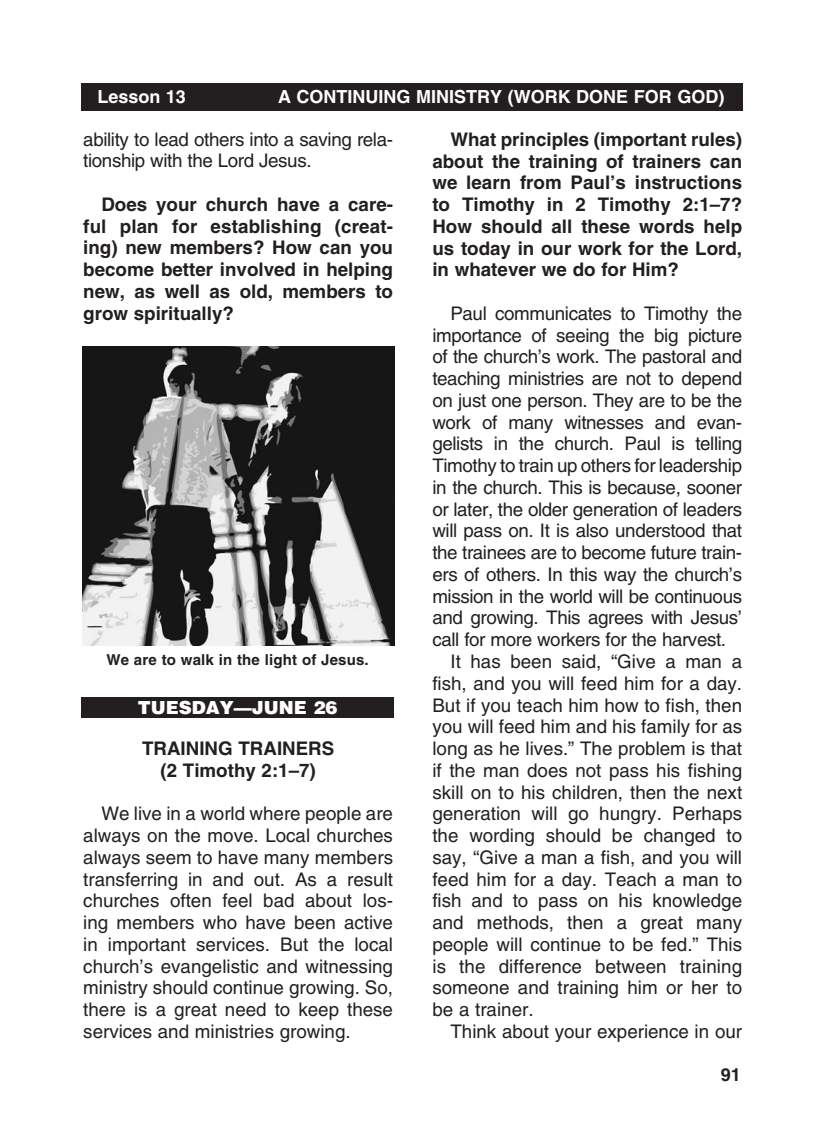
<style>
.page{position:relative;width:824px;height:1148px;background:#fff}
.page>*{position:absolute;margin:0;border:0;box-sizing:border-box;transform-origin:0 0}
._1-Body{font:18.75px/21.8px "Helvetica";color:#231f20;text-align:justify}
._2-Body_bold{font:700 18.75px/21.8px "Helvetica";color:#231f20;text-align:justify}
._1-Body-2{font:18.75px/21.8px "Helvetica";letter-spacing:-.02em;color:#231f20}
._5-subheads{font:700 18.75px/21.8px "Helvetica";color:#231f20;text-align:center}
.t1{font:700 18px "Helvetica";color:#fff}
.t2{font:900 18px "Helvetica";color:#fff}
.t3{font:700 18px "Helvetica";color:#231f20}
._8-captions{font:700 15px "Helvetica";letter-spacing:.01em;color:#231f20}
</style>
<div class="page">
<div style="left:81px;top:83px;width:662px;height:27px;background:#231f20"></div>
<div style="left:81px;top:697px;width:313px;height:20px;background:#231f20"></div>
<img style="left:83px;top:346px;width:311px;height:299px">
<p class="t1" style="left:97px;top:86px;width:90px">Lesson 13</p>
<p class="t1" style="left:278px;top:86px;width:44px">A Continuing</p>
<p class="t1" style="left:416px;top:86px;width:26px">Ministry</p>
<p class="t1" style="left:507px;top:86px;width:38px">(Work</p>
<p class="t1" style="left:576px;top:86px;width:27px">Done</p>
<p class="t1" style="left:633px;top:86px;width:92px">For God)</p>
<p class="_1-Body-2" style="left:83px;top:128px;width:311px">ability to lead others into a saving rela&shy;tionship with the Lord Jesus.</p>
<p class="_2-Body_bold" style="left:83px;top:193px;width:311px;text-indent:18px">Does your church have a care&shy;ful plan for establishing (creat&shy;ing) new members? How can you become better involved in helping new, as well as old, members to grow spiritually?</p>
<p class="_2-Body_bold" style="left:432px;top:128px;width:311px;text-indent:18px">What principles (important rules) about the training of trainers can we learn from Paul’s instructions to Timothy in 2 Timothy 2:1–7?<br>How should all these words help us today in our work for the Lord, in whatever we do for Him?</p>
<p class="_1-Body" style="left:432px;top:302px;width:311px;text-indent:18px">Paul communicates to Timothy the importance of seeing the big picture of the church’s work. The pastoral and teaching ministries are not to depend on just one person. They are to be the work of many witnesses and evan&shy;gelists in the church. Paul is telling Timothy to train up others for leadership in the church. This is because, sooner or later, the older generation of leaders will pass on. It is also understood that the trainees are to become future train&shy;ers of others. In this way the church’s mission in the world will be continuous and growing. This agrees with Jesus’ call for more workers for the harvest.</p>
<p class="_1-Body" style="left:432px;top:650px;width:311px;text-align:left;text-indent:18px">It has been said, “Give a man a fish, and you will feed him for a day.<br>But if you teach him how to fish, then you will feed him and his family for as long as he lives.” The problem is that if the man does not pass his fishing skill on to his children, then the next generation will go hungry. Perhaps the wording should be changed to say, “Give a man a fish, and you will feed him for a day. Teach a man to fish and to pass on his knowledge and methods, then a great many people will continue to be fed.” This is the difference between training someone and training him or her to be a trainer.</p>
<p class="_1-Body" style="left:450px;top:1020px;width:293px">Think about your experience in our</p>
<p class="_8-captions" style="left:106px;top:650px;width:264px">We are to walk in the light of Jesus.</p>
<p class="t2" style="left:138px;top:695px;width:201px">TUESDAY—JUNE 26</p>
<p class="_5-subheads" style="left:142px;top:737px;width:194px">TRAINING TRAINERS (2 Timothy 2:1–7)</p>
<p class="_1-Body" style="left:83px;top:802px;width:311px;text-indent:18px">We live in a world where people are always on the move. Local churches always seem to have many members transferring in and out. As a result churches often feel bad about los&shy;ing members who have been active in important services. But the local church’s evangelistic and witnessing ministry should continue growing. So, there is a great need to keep these services and ministries growing.</p>
<p class="t3" style="left:720px;top:1063px;width:22px">91</p>
</div>
